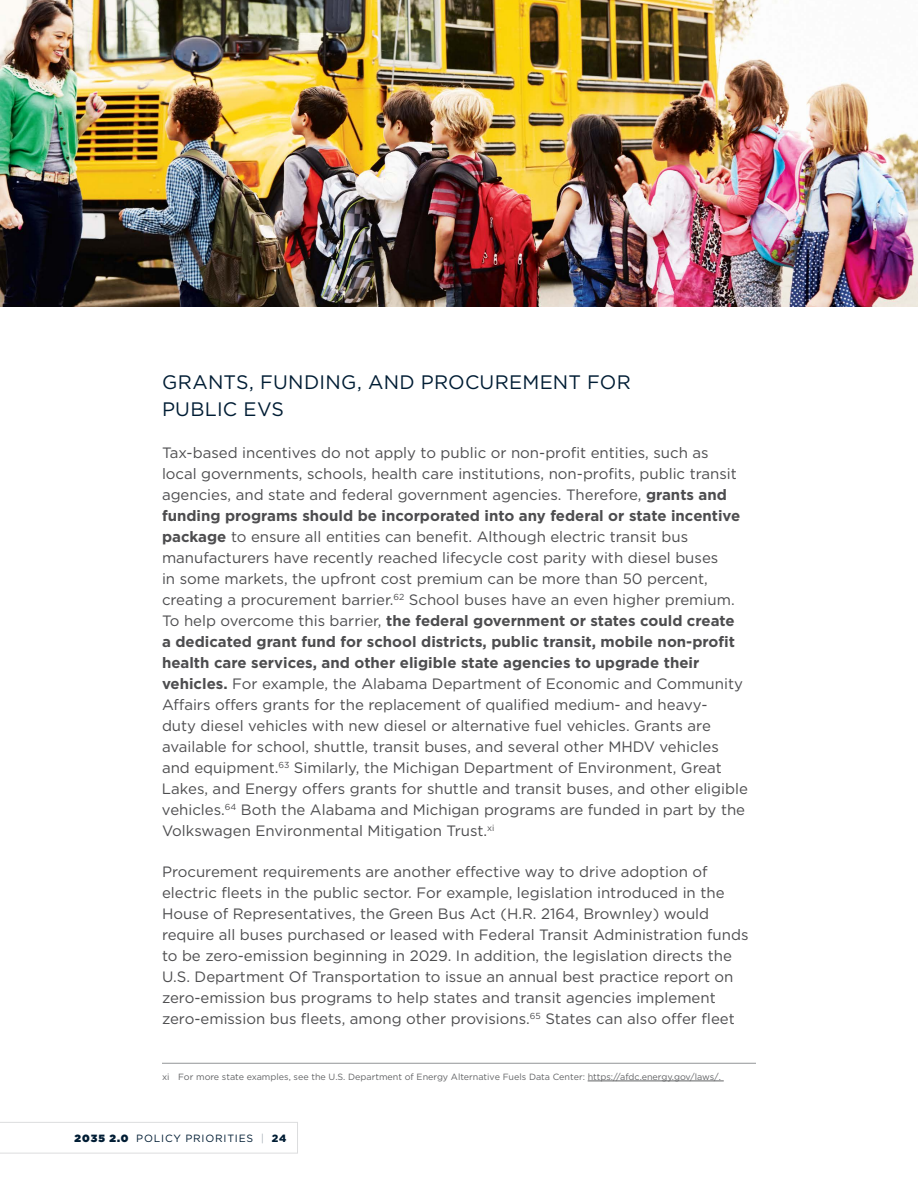
<style>
.page{position:relative;width:918px;height:1188px;background:#fff}
.page>*{position:absolute;margin:0;border:0;box-sizing:border-box;transform-origin:0 0}
.t1{font:19.5px/27px "Gotham";letter-spacing:.01em;color:#001d34}
.t2{font:15px/21px "Gotham";color:#4d4d4f}
.t3{font:10.5px "Gotham";letter-spacing:.08em;color:#001d34}
.t4{font:9px "Gotham";color:#636466}
.s1{font-weight:700}
.s2{font-weight:900}
.s3{font-weight:100}
</style>
<div class="page">
<hr style="left:162px;top:1063px;width:594px;height:1px;background:#939598">
<hr style="left:588px;top:1081px;width:136px;height:1px;background:#636466">
<img style="left:0;top:0;width:918px;height:307px">
<svg style="left:0;top:1122px;width:298px;height:32px"></svg>
<h1 class="t1" style="left:162px;top:368px;width:470px">GRANTS, FUNDING, AND PROCUREMENT FOR<br>PUBLIC EVS</h1>
<p class="t2" style="left:162px;top:441px;width:587px">Tax-based incentives do not apply to public or non-profit entities, such as<br>local governments, schools, health care institutions, non-profits, public transit agencies, and state and federal government agencies. Therefore, <span class="s1">grants and funding programs should be incorporated into any federal or state incentive package</span> to ensure all entities can benefit. Although electric transit bus manufacturers have recently reached lifecycle cost parity with diesel buses<br>in some markets, the upfront cost premium can be more than 50 percent, creating a procurement barrier.<sup>62</sup> School buses have an even higher premium.<br>To help overcome this barrier, <span class="s1">the federal government or states could create<br>a dedicated grant fund for school districts, public transit, mobile non-profit health care services, and other eligible state agencies to upgrade their vehicles.</span> For example, the Alabama Department of Economic and Community Affairs offers grants for the replacement of qualified medium- and heavy-<br>duty diesel vehicles with new diesel or alternative fuel vehicles. Grants are available for school, shuttle, transit buses, and several other MHDV vehicles and equipment.<sup>63</sup> Similarly, the Michigan Department of Environment, Great Lakes, and Energy offers grants for shuttle and transit buses, and other eligible vehicles.<sup>64</sup> Both the Alabama and Michigan programs are funded in part by the Volkswagen Environmental Mitigation Trust.<sup>xi</sup></p>
<p class="t2" style="left:162px;top:861px;width:588px">Procurement requirements are another effective way to drive adoption of electric fleets in the public sector. For example, legislation introduced in the House of Representatives, the Green Bus Act (H.R. 2164, Brownley) would require all buses purchased or leased with Federal Transit Administration funds to be zero-emission beginning in 2029. In addition, the legislation directs the U.S. Department Of Transportation to issue an annual best practice report on zero-emission bus programs to help states and transit agencies implement zero-emission bus fleets, among other provisions.<sup>65</sup> States can also offer fleet</p>
<p class="t4" style="left:162px;top:1071px;width:561px">xi For more state examples, see the U.S. Department of Energy Alternative Fuels Data Center: https://afdc.energy.gov/laws/.</p>
<p class="t3" style="left:74px;top:1132px;width:213px"><span class="s2">2035 2.0</span> POLICY PRIORITIES <span class="s3">|</span> <span class="s2">24</span></p>
</div>
